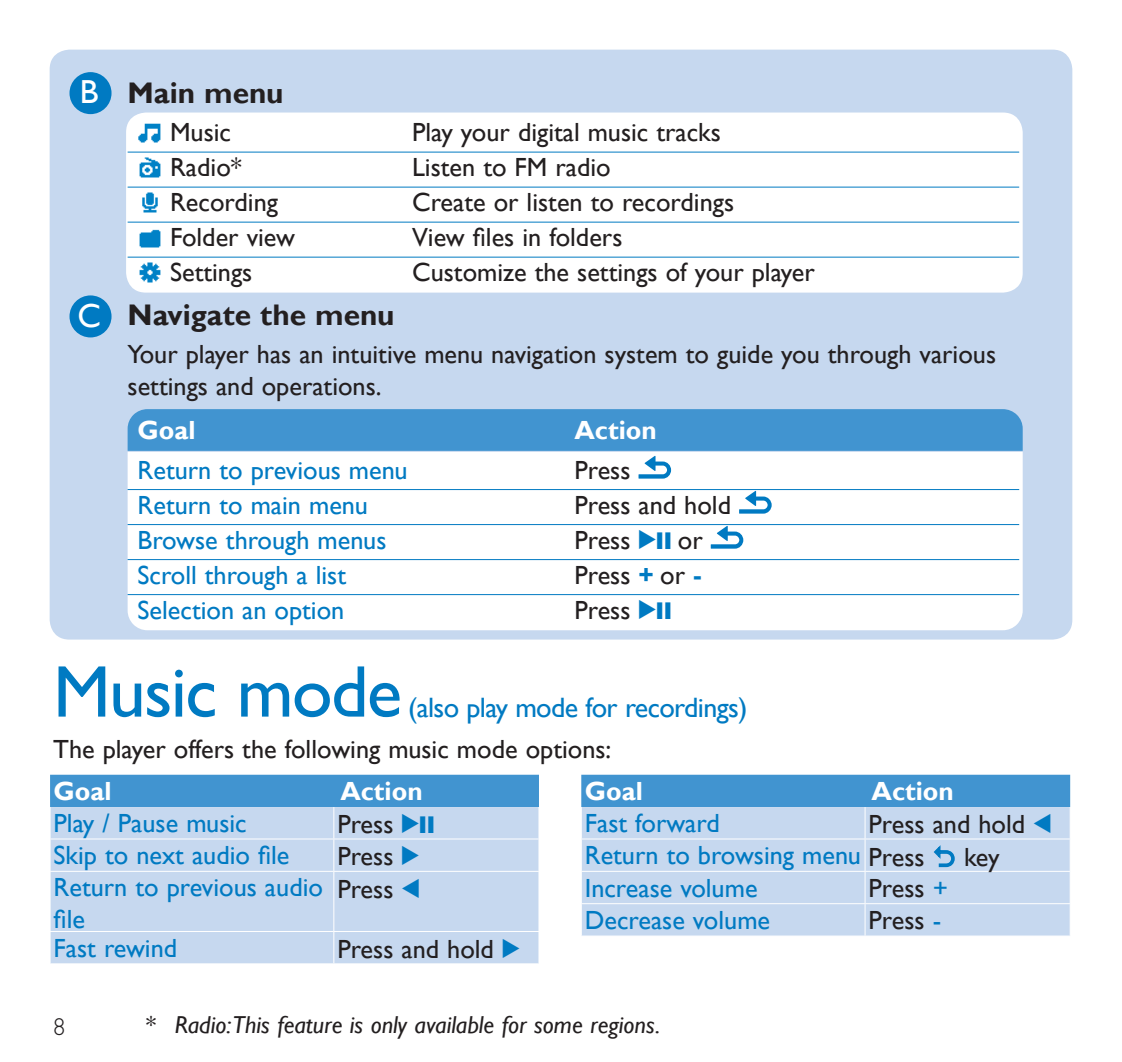
<style>
.page{position:relative;width:1122px;height:1062px;background:#fff}
.page>*{position:absolute;margin:0;border:0;box-sizing:border-box;transform-origin:0 0}
.t1{font:73.5px "Gill Sans Alt One WGL";letter-spacing:-.02em;color:#007ac2}
.t2{font:33.25px "Gill Sans Alt One WGL";color:#fff}
.t3{font:700 29.75px "Gill Sans Alt One WGL";color:#231f20}
.t4{font:28px "Gill Sans Alt One WGL";letter-spacing:-.02em;color:#007ac2}
.t5{font:26.25px/31.5px "Gill Sans Alt One WGL";color:#231f20}
.t6{font:26.25px/31.5px "Gill Sans Alt One WGL";color:#007ac2}
.t7{font:700 26.25px "Gill Sans Alt One WGL";color:#fff}
.t8{font:italic 24.5px "Gill Sans Alt One WGL";color:#231f20}
.t9{font:300 24.5px "Gill Alt One";color:#231f20}
.s1{font-family:"Audio Four 4";color:#007ac2}
.s2{font-weight:700;color:#007ac2}
.s3{color:#231f20}
.s4{font-family:"Audio Four 4"}
.s5{color:#007ac2}
</style>
<div class="page">
<div style="left:50px;top:50px;width:1021px;height:589px;background:#c6d8ef;border-radius:20px"></div>
<div style="left:50px;top:774px;width:489px;height:33px;background:#4194d0"></div>
<div style="left:51px;top:807px;width:487px;height:156px;background:#c6d8ef"></div>
<hr style="left:333px;top:807px;width:1px;height:31px;background:#fff">
<hr style="left:50px;top:838px;width:284px;height:1px;background:#fff">
<hr style="left:334px;top:838px;width:205px;height:1px;background:#fff">
<hr style="left:333px;top:839px;width:1px;height:32px;background:#fff">
<hr style="left:50px;top:870px;width:284px;height:2px;background:#fff">
<hr style="left:334px;top:870px;width:205px;height:2px;background:#fff">
<hr style="left:333px;top:871px;width:1px;height:60px;background:#fff">
<hr style="left:50px;top:931px;width:284px;height:1px;background:#fff">
<hr style="left:334px;top:931px;width:205px;height:1px;background:#fff">
<hr style="left:333px;top:932px;width:1px;height:31px;background:#fff">
<div style="left:581px;top:774px;width:488px;height:33px;background:#4194d0"></div>
<div style="left:581px;top:807px;width:488px;height:128px;background:#c6d8ef"></div>
<hr style="left:864px;top:807px;width:1px;height:31px;background:#fff">
<hr style="left:580px;top:838px;width:284px;height:1px;background:#fff">
<hr style="left:864px;top:838px;width:206px;height:1px;background:#fff">
<hr style="left:864px;top:839px;width:1px;height:32px;background:#fff">
<hr style="left:580px;top:870px;width:284px;height:2px;background:#fff">
<hr style="left:864px;top:870px;width:206px;height:2px;background:#fff">
<hr style="left:864px;top:871px;width:1px;height:32px;background:#fff">
<hr style="left:580px;top:903px;width:284px;height:1px;background:#fff">
<hr style="left:864px;top:903px;width:206px;height:1px;background:#fff">
<hr style="left:864px;top:904px;width:1px;height:31px;background:#fff">
<div style="left:128px;top:478px;width:894px;height:152px;background:#fff"></div>
<hr style="left:128px;top:489px;width:890px;height:1px;background:#007ac2">
<hr style="left:128px;top:524px;width:890px;height:1px;background:#007ac2">
<hr style="left:128px;top:559px;width:890px;height:1px;background:#007ac2">
<hr style="left:128px;top:594px;width:890px;height:1px;background:#007ac2">
<svg style="left:128px;top:409px;width:894px;height:69px;background:#8abde2"></svg>
<svg style="left:739px;top:491px;width:32px;height:22px"></svg>
<svg style="left:710px;top:526px;width:33px;height:22px"></svg>
<div style="left:69px;top:295px;width:42px;height:42px;background:#007ac2;border-radius:50%"></div>
<div style="left:126px;top:112px;width:896px;height:180px;background:#fff;border-radius:20px"></div>
<hr style="left:128px;top:151px;width:890px;height:2px;background:#007ac2">
<hr style="left:128px;top:186px;width:890px;height:2px;background:#007ac2">
<hr style="left:128px;top:221px;width:890px;height:2px;background:#007ac2">
<hr style="left:128px;top:256px;width:890px;height:2px;background:#007ac2">
<img style="left:138px;top:123px;width:23px;height:20px">
<img style="left:139px;top:157px;width:22px;height:21px">
<img style="left:142px;top:192px;width:16px;height:21px">
<img style="left:139px;top:229px;width:22px;height:19px">
<img style="left:139px;top:262px;width:22px;height:21px">
<div style="left:69px;top:72px;width:42px;height:42px;background:#007ac2;border-radius:50%"></div>
<svg style="left:932px;top:843px;width:23px;height:25px"></svg>
<p class="t2" style="left:80px;top:69px;width:20px">B</p>
<p class="t2" style="left:77px;top:292px;width:25px">C</p>
<p class="t3" style="left:128px;top:72px;width:157px">Main menu</p>
<p class="t5" style="left:170px;top:116px;width:62px">Music</p>
<p class="t5" style="left:412px;top:116px;width:310px">Play your digital music tracks</p>
<p class="t5" style="left:170px;top:151px;width:73px">Radio*</p>
<p class="t5" style="left:412px;top:151px;width:200px">Listen to FM radio</p>
<p class="t5" style="left:170px;top:186px;width:109px">Recording</p>
<p class="t5" style="left:412px;top:186px;width:323px">Create or listen to recordings</p>
<p class="t5" style="left:170px;top:221px;width:126px">Folder view</p>
<p class="t5" style="left:412px;top:221px;width:212px">View files in folders</p>
<p class="t5" style="left:170px;top:256px;width:84px">Settings</p>
<p class="t5" style="left:412px;top:256px;width:404px">Customize the settings of your player</p>
<p class="t3" style="left:128px;top:294px;width:268px">Navigate the menu</p>
<p class="t5" style="left:128px;top:338px;width:869px">Your player has an intuitive menu navigation system to guide you through various settings and operations.</p>
<p class="t7" style="left:137px;top:412px;width:59px">Goal</p>
<p class="t7" style="left:574px;top:412px;width:84px">Action</p>
<p class="t6" style="left:137px;top:454px;width:272px">Return to previous menu</p>
<p class="t5" style="left:574px;top:454px;width:58px">Press</p>
<p class="t6" style="left:137px;top:489px;width:232px">Return to main menu</p>
<p class="t5" style="left:574px;top:489px;width:158px">Press and hold</p>
<p class="t6" style="left:137px;top:524px;width:250px">Browse through menus</p>
<p class="t5" style="left:574px;top:524px;width:130px">Press <span class="s1">2;</span> or</p>
<p class="t6" style="left:137px;top:559px;width:210px">Scroll through a list</p>
<p class="t5" style="left:574px;top:559px;width:129px">Press <span class="s2">+</span> or <span class="s2">-</span></p>
<p class="t6" style="left:137px;top:594px;width:208px">Selection an option</p>
<p class="t5" style="left:574px;top:594px;width:98px">Press <span class="s1">2;</span></p>
<h1 class="t1" style="left:53px;top:641px;width:350px">Music mode</h1>
<p class="t4" style="left:408px;top:688px;width:340px">(also play mode for recordings)</p>
<p class="t5" style="left:53px;top:733px;width:559px">The player offers the following music mode options:</p>
<p class="t7" style="left:54px;top:773px;width:59px">Goal</p>
<p class="t7" style="left:340px;top:773px;width:84px">Action</p>
<p class="t6" style="left:54px;top:807px;width:195px">Play / Pause music</p>
<p class="t5" style="left:337px;top:808px;width:98px">Press <span class="s1">2;</span></p>
<p class="t6" style="left:54px;top:839px;width:237px">Skip to next audio file</p>
<p class="t5" style="left:337px;top:840px;width:84px">Press <span class="s1">2</span></p>
<p class="t6" style="left:54px;top:871px;width:271px">Return to previous audio file</p>
<p class="t5" style="left:337px;top:872px;width:84px">Press <span class="s1">1</span></p>
<p class="t6" style="left:54px;top:931px;width:125px">Fast rewind</p>
<p class="t5" style="left:337px;top:933px;width:184px">Press and hold <span class="s1">2</span></p>
<p class="t7" style="left:584px;top:773px;width:59px">Goal</p>
<p class="t7" style="left:871px;top:773px;width:84px">Action</p>
<p class="t6" style="left:584px;top:807px;width:137px">Fast forward</p>
<p class="t6" style="left:584px;top:808px;width:468px;text-indent:284px"><span class="s3">Press and hold</span> <span class="s4">1<br></span>Return to browsing menu <span class="s3">Press</span></p>
<p class="t5" style="left:963px;top:841px;width:37px">key</p>
<p class="t6" style="left:584px;top:871px;width:174px">Increase volume</p>
<p class="t5" style="left:868px;top:871px;width:81px">Press <span class="s5">+</span></p>
<p class="t6" style="left:584px;top:904px;width:187px">Decrease volume</p>
<p class="t5" style="left:868px;top:904px;width:74px">Press <span class="s5">-</span></p>
<p class="t9" style="left:53px;top:1012px;width:14px">8</p>
<p class="t8" style="left:145px;top:1007px;width:516px">* Radio:This feature is only available for some regions.</p>
</div>
